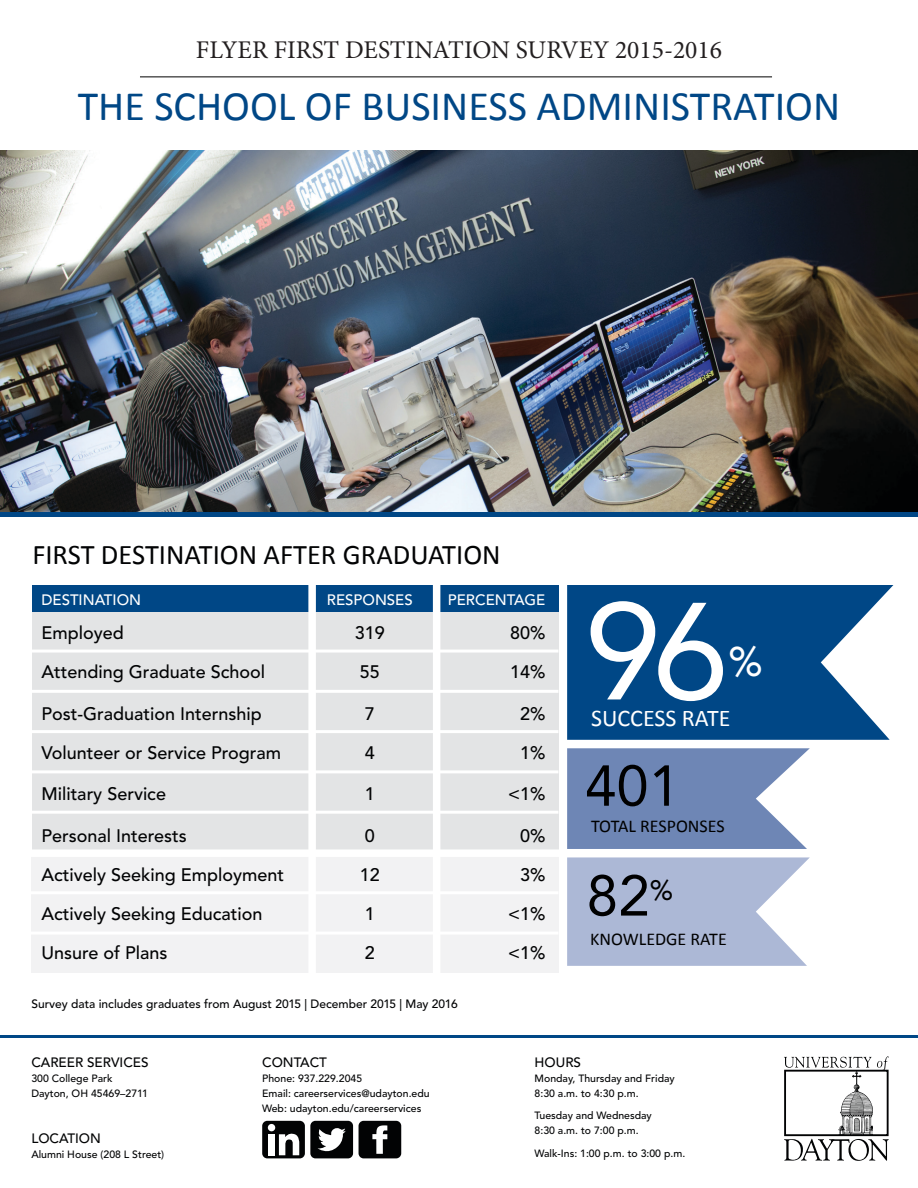
<style>
.page{position:relative;width:918px;height:1188px;background:#fff}
.page>*{position:absolute;margin:0;border:0;box-sizing:border-box;transform-origin:0 0}
.t1{font:136.5px "Avenir LT Std";color:#fff}
.t2{font:57px "Avenir LT Std";color:#000}
.t3{font:42px "Calibri";color:#004786}
.t4{font:41.1px "Avenir LT Std";color:#fff}
.t5{font:28.5px "Calibri";color:#020304}
.t6{font:25.5px "Minion Pro";color:#231f20}
.t7{font:24px "Calibri";color:#fff}
.t8{font:500 18px "Avenir LT Std";color:#020304}
.t9{font:18px "Calibri";color:#000}
.t10{font:500 15px "Avenir LT Std";color:#fff}
.t11{font:500 13.5px "Avenir LT Std";color:#020304}
.t12{font:500 12px "Avenir LT Std";color:#020304}
.t13{font:500 10.5px/15px "Avenir LT Std";color:#020304}
</style>
<div class="page">
<img style="left:0;top:150px;width:918px;height:363px">
<hr style="left:140px;top:76px;width:632px;height:1px;background:#000">
<hr style="left:0;top:513px;width:918px;height:4px;background:#004786">
<svg style="left:784px;top:1139px;width:105px;height:22px"></svg>
<svg style="left:784px;top:1056px;width:105px;height:14px"></svg>
<div style="left:784px;top:1070px;width:105px;height:66px;border:2px solid #020304"></div>
<img style="left:837px;top:1071px;width:36px;height:64px">
<div style="left:262px;top:1121px;width:43px;height:37px;background:#020304;border-radius:5px"></div>
<svg style="left:279px;top:1133px;width:20px;height:22px"></svg>
<div style="left:268px;top:1134px;width:7px;height:21px;background:#fff"></div>
<div style="left:268px;top:1124px;width:7px;height:7px;background:#fff;border-radius:50%"></div>
<div style="left:310px;top:1121px;width:43px;height:37px;background:#020304;border-radius:5px"></div>
<svg style="left:317px;top:1128px;width:29px;height:24px"></svg>
<div style="left:359px;top:1121px;width:42px;height:37px;background:#020304;border-radius:5px"></div>
<svg style="left:372px;top:1125px;width:15px;height:29px"></svg>
<hr style="left:0;top:1035px;width:918px;height:3px;background:#004786">
<svg style="left:567px;top:585px;width:326px;height:155px;background:#1c5b93"></svg>
<div style="left:32px;top:613px;width:527px;height:360px;background:#e3e4e5"></div>
<div style="left:31px;top:853px;width:528px;height:120px;background:#f2f2f3"></div>
<div style="left:32px;top:585px;width:527px;height:27px;background:#004786"></div>
<div style="left:433px;top:585px;width:7px;height:388px;background:#fff"></div>
<div style="left:308px;top:585px;width:8px;height:388px;background:#fff"></div>
<hr style="left:21px;top:650px;width:537px;height:3px;background:#fff">
<hr style="left:21px;top:690px;width:537px;height:3px;background:#fff">
<hr style="left:21px;top:730px;width:537px;height:3px;background:#fff">
<hr style="left:21px;top:770px;width:537px;height:3px;background:#fff">
<hr style="left:21px;top:811px;width:537px;height:3px;background:#fff">
<hr style="left:21px;top:891px;width:537px;height:3px;background:#fff">
<hr style="left:21px;top:932px;width:537px;height:3px;background:#fff">
<svg style="left:567px;top:748px;width:243px;height:101px;background:#7e93bd"></svg>
<svg style="left:567px;top:857px;width:243px;height:109px;background:#b5c0da"></svg>
<div style="left:29px;top:849px;width:532px;height:8px;background:#fff"></div>
<p class="t6" style="left:196px;top:32px;width:528px">FLYER FIRST DESTINATION SURVEY 2015-2016</p>
<p class="t3" style="left:78px;top:80px;width:764px">THE SCHOOL OF BUSINESS ADMINISTRATION</p>
<p class="t5" style="left:32px;top:537px;width:470px">FIRST DESTINATION AFTER GRADUATION</p>
<p class="t10" style="left:41px;top:591px;width:101px">DESTINATION</p>
<p class="t10" style="left:327px;top:591px;width:87px">RESPONSES</p>
<p class="t10" style="left:448px;top:591px;width:99px">PERCENTAGE</p>
<p class="t8" style="left:41px;top:622px;width:84px">Employed</p>
<p class="t8" style="left:355px;top:622px;width:32px">319</p>
<p class="t8" style="left:510px;top:622px;width:37px">80%</p>
<p class="t8" style="left:41px;top:661px;width:225px">Attending Graduate School</p>
<p class="t8" style="left:360px;top:661px;width:22px">55</p>
<p class="t8" style="left:510px;top:661px;width:37px">14%</p>
<p class="t8" style="left:41px;top:703px;width:222px">Post-Graduation Internship</p>
<p class="t8" style="left:365px;top:703px;width:12px">7</p>
<p class="t8" style="left:520px;top:703px;width:27px">2%</p>
<p class="t8" style="left:41px;top:742px;width:241px">Volunteer or Service Program</p>
<p class="t8" style="left:365px;top:742px;width:12px">4</p>
<p class="t8" style="left:520px;top:742px;width:27px">1%</p>
<p class="t8" style="left:41px;top:783px;width:126px">Military Service</p>
<p class="t8" style="left:365px;top:783px;width:12px">1</p>
<p class="t8" style="left:508px;top:783px;width:39px">&lt;1%</p>
<p class="t8" style="left:41px;top:825px;width:147px">Personal Interests</p>
<p class="t8" style="left:365px;top:825px;width:12px">0</p>
<p class="t8" style="left:520px;top:825px;width:27px">0%</p>
<p class="t8" style="left:41px;top:864px;width:244px">Actively Seeking Employment</p>
<p class="t8" style="left:360px;top:864px;width:22px">12</p>
<p class="t8" style="left:520px;top:864px;width:27px">3%</p>
<p class="t8" style="left:41px;top:903px;width:223px">Actively Seeking Education</p>
<p class="t8" style="left:365px;top:903px;width:12px">1</p>
<p class="t8" style="left:508px;top:903px;width:39px">&lt;1%</p>
<p class="t8" style="left:41px;top:942px;width:128px">Unsure of Plans</p>
<p class="t8" style="left:365px;top:942px;width:12px">2</p>
<p class="t8" style="left:508px;top:942px;width:39px">&lt;1%</p>
<p class="t12" style="left:31px;top:997px;width:428px">Survey data includes graduates from August 2015 | December 2015 | May 2016</p>
<p class="t1" style="left:585px;top:573px;width:145px">96</p>
<p class="t4" style="left:729px;top:638px;width:36px">%</p>
<p class="t7" style="left:591px;top:703px;width:141px">SUCCESS RATE</p>
<p class="t2" style="left:585px;top:753px;width:97px">401</p>
<p class="t9" style="left:591px;top:814px;width:135px">TOTAL RESPONSES</p>
<p class="t2" style="left:586px;top:863px;width:88px">82<sup>%</sup></p>
<p class="t9" style="left:590px;top:927px;width:138px">KNOWLEDGE RATE</p>
<p class="t11" style="left:31px;top:1054px;width:119px">CAREER SERVICES</p>
<p class="t13" style="left:31px;top:1071px;width:83px">300 College Park</p>
<p class="t13" style="left:31px;top:1086px;width:118px">Dayton, OH 45469–2711</p>
<p class="t11" style="left:31px;top:1131px;width:71px">LOCATION</p>
<p class="t13" style="left:31px;top:1148px;width:134px">Alumni House (208 L Street)</p>
<p class="t11" style="left:262px;top:1054px;width:66px">CONTACT</p>
<p class="t13" style="left:262px;top:1071px;width:102px">Phone: 937.229.2045</p>
<p class="t13" style="left:262px;top:1086px;width:169px">Email: careerservices@udayton.edu</p>
<p class="t13" style="left:262px;top:1101px;width:161px">Web: udayton.edu/careerservices</p>
<p class="t11" style="left:535px;top:1054px;width:48px">HOURS</p>
<p class="t13" style="left:535px;top:1071px;width:142px">Monday, Thursday and Friday<br>8:30 a.m. to 4:30 p.m.</p>
<p class="t13" style="left:535px;top:1109px;width:119px">Tuesday and Wednesday<br>8:30 a.m. to 7:00 p.m.</p>
<p class="t13" style="left:535px;top:1146px;width:152px">Walk-Ins: 1:00 p.m. to 3:00 p.m.</p>
</div>
